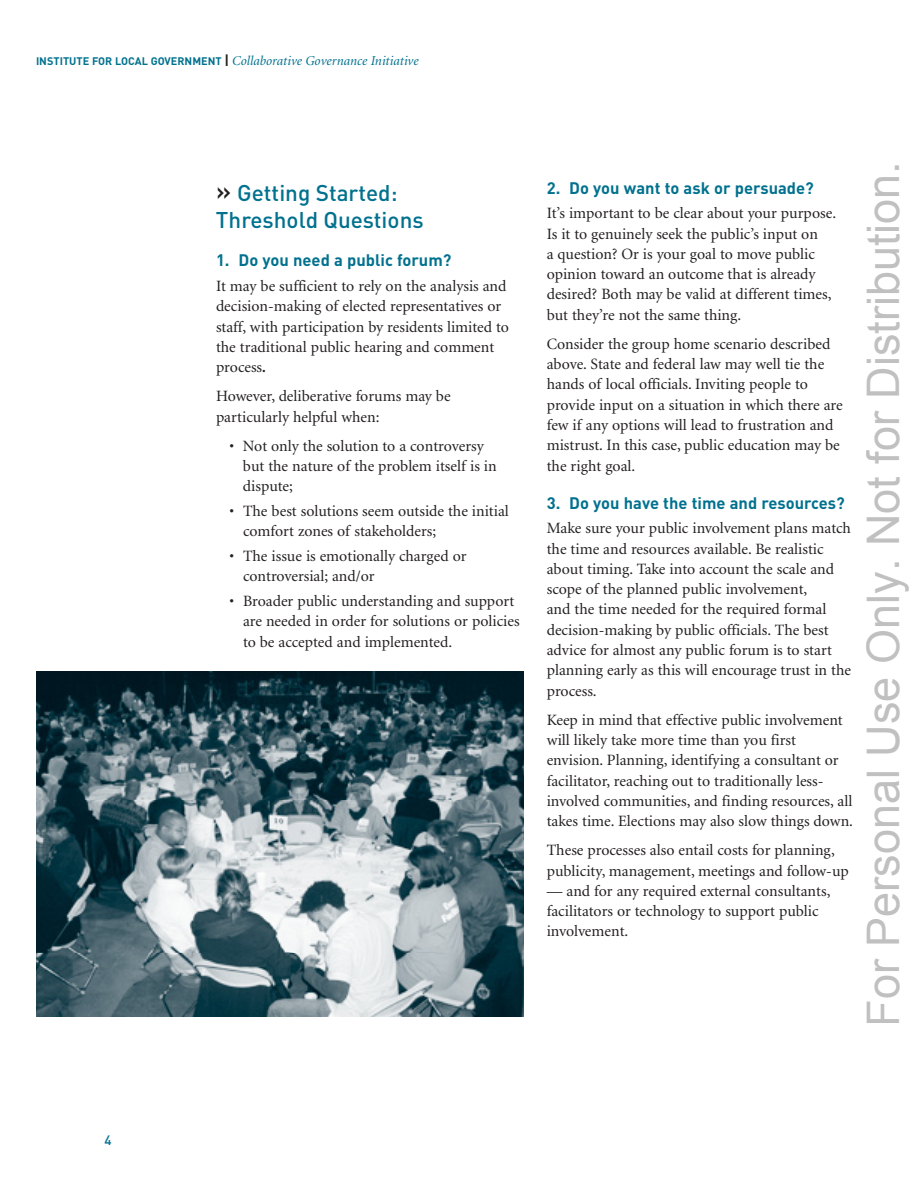
<style>
.page{position:relative;width:918px;height:1188px;background:#fff}
.page>*{position:absolute;margin:0;border:0;box-sizing:border-box;transform-origin:0 0}
.t1{font:45px "Arial";color:rgb(0 0 0/.25)}
.t2{font:500 22.5px/27px "DIN";color:#00718e}
.t3{font:700 16.5px "DIN";color:#00718e}
.t4{font:15.75px/20.2px "Minion";color:#231f20}
.t5{font:italic 13.5px "Minion";color:#00718e}
.s1{font-family:"DIN";font-weight:700;font-style:normal;font-size:10.8px}
.s2{font-family:"DIN";font-weight:700;font-style:normal;color:#231f20}
.s3{font-size:25.5px;color:#231f20}
.s4{font-weight:700;font-size:15px}
</style>
<div class="page">
<img style="left:36px;top:672px;width:487px;height:345px">
<p class="t5" style="left:36px;top:54px;width:384px"><span class="s1">INSTITUTE FOR LOCAL GOVERNMENT</span> <span class="s2">|</span> Collaborative Governance Initiative</p>
<h2 class="t2" style="left:216px;top:179px;width:209px"><span class="s3">»</span> Getting Started:<br>Threshold Questions</h2>
<p class="t3" style="left:216px;top:250px;width:237px">1. Do you need a public forum?</p>
<p class="t4" style="left:216px;top:277px;width:295px">It may be sufficient to rely on the analysis and decision-making of elected representatives or staff, with participation by residents limited to the traditional public hearing and comment process<span class="s4">.</span></p>
<p class="t4" style="left:216px;top:387px;width:236px">However, deliberative forums may be particularly helpful when:</p>
<p class="t4" style="left:243px;top:436px;width:255px;text-indent:-13px">• Not only the solution to a controversy but the nature of the problem itself is in dispute;</p>
<p class="t4" style="left:243px;top:501px;width:267px;text-indent:-14px">• The best solutions seem outside the initial comfort zones of stakeholders;</p>
<p class="t4" style="left:243px;top:546px;width:225px;text-indent:-13px">• The issue is emotionally charged or controversial; and/or</p>
<p class="t4" style="left:243px;top:591px;width:278px;text-indent:-13px">• Broader public understanding and support are needed in order for solutions or policies to be accepted and implemented.</p>
<p class="t3" style="left:547px;top:177px;width:269px">2. Do you want to ask or persuade?</p>
<p class="t4" style="left:547px;top:204px;width:291px">It’s important to be clear about your purpose.<br>Is it to genuinely seek the public’s input on<br>a question? Or is your goal to move public opinion toward an outcome that is already desired? Both may be valid at different times, but they’re not the same thing.</p>
<p class="t4" style="left:547px;top:334px;width:298px">Consider the group home scenario described above. State and federal law may well tie the hands of local officials. Inviting people to provide input on a situation in which there are few if any options will lead to frustration and mistrust. In this case, public education may be the right goal.</p>
<p class="t3" style="left:547px;top:492px;width:300px">3. Do you have the time and resources?</p>
<p class="t4" style="left:547px;top:519px;width:306px">Make sure your public involvement plans match the time and resources available. Be realistic about timing. Take into account the scale and scope of the planned public involvement,<br>and the time needed for the required formal decision-making by public officials. The best advice for almost any public forum is to start planning early as this will encourage trust in the process.</p>
<p class="t4" style="left:547px;top:710px;width:308px">Keep in mind that effective public involvement will likely take more time than you first envision. Planning, identifying a consultant or facilitator, reaching out to traditionally less&shy;involved communities, and finding resources, all takes time. Elections may also slow things down.</p>
<p class="t4" style="left:547px;top:841px;width:304px">These processes also entail costs for planning, publicity, management, meetings and follow-up</p>
<p class="t4" style="left:547px;top:881px;width:285px">— and for any required external consultants, facilitators or technology to support public involvement.</p>
<h1 class="t1" style="left:854px;top:1027px;width:867px;rotate:-90deg">For Personal Use Only. Not for Distribution.</h1>
</div>
